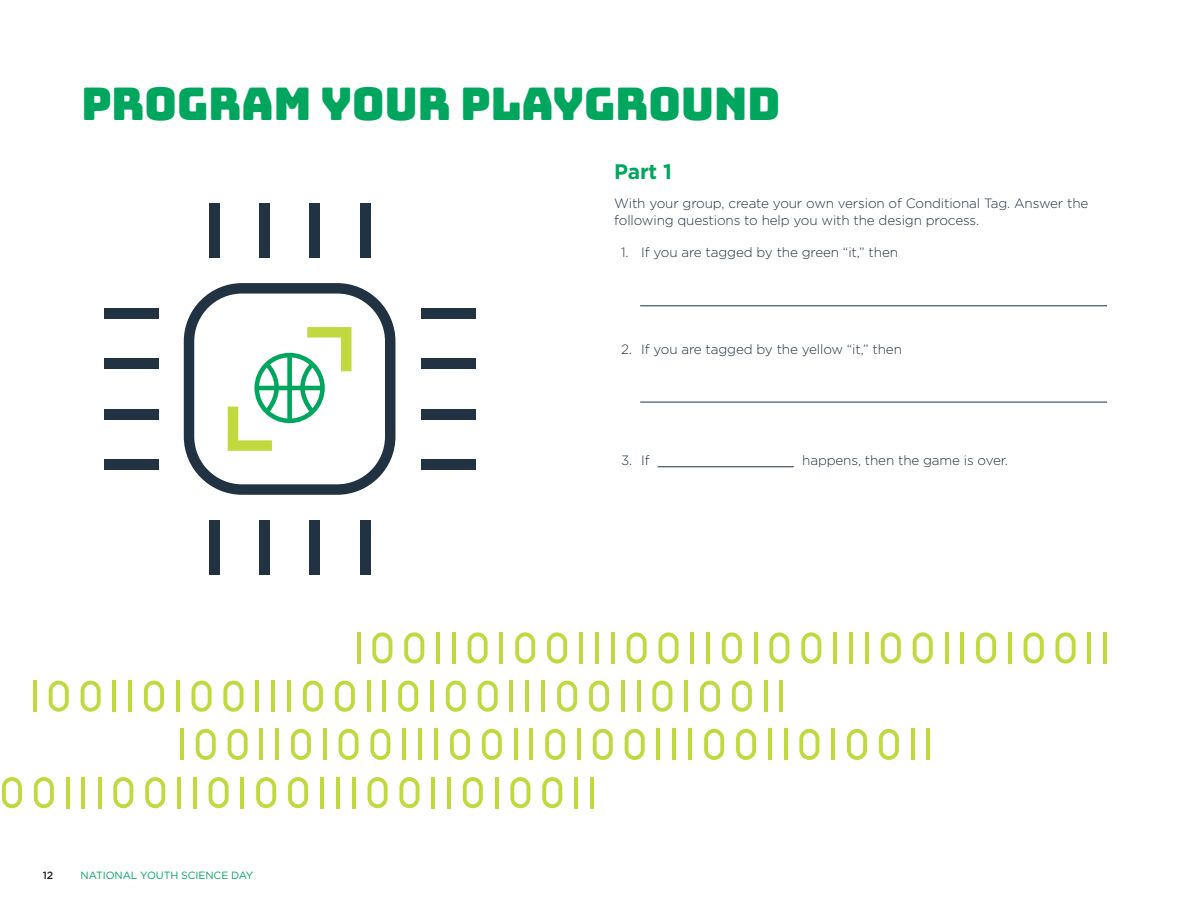
<style>
.page{position:relative;width:1188px;height:918px;background:#fff}
.page>*{position:absolute;margin:0;border:0;box-sizing:border-box;transform-origin:0 0}
.t1{font:45px "Bungee";letter-spacing:-.01em;color:#00a65d}
.t2{font:700 21px "Gotham";color:#00a65d}
.t3{font:300 13.5px/16.2px "Gotham";letter-spacing:-.01em;color:#213242}
.t4{font:10.5px "Gotham";letter-spacing:-.01em;color:#00a65d}
.t5{font:500 10.5px "Gotham";color:#231f20}
</style>
<div class="page">
<hr style="left:434px;top:729px;width:4px;height:31px;background:#c2d83f">
<hr style="left:514px;top:729px;width:4px;height:31px;background:#c2d83f">
<hr style="left:529px;top:729px;width:4px;height:31px;background:#c2d83f">
<hr style="left:657px;top:729px;width:3px;height:31px;background:#c2d83f">
<hr style="left:672px;top:729px;width:4px;height:31px;background:#c2d83f">
<hr style="left:577px;top:729px;width:4px;height:31px;background:#c2d83f">
<svg style="left:450px;top:729px;width:20px;height:31px"></svg>
<svg style="left:482px;top:729px;width:20px;height:31px"></svg>
<svg style="left:545px;top:729px;width:20px;height:31px"></svg>
<svg style="left:625px;top:729px;width:20px;height:31px"></svg>
<svg style="left:593px;top:729px;width:20px;height:31px"></svg>
<hr style="left:688px;top:729px;width:4px;height:31px;background:#c2d83f">
<hr style="left:768px;top:729px;width:4px;height:31px;background:#c2d83f">
<hr style="left:784px;top:729px;width:4px;height:31px;background:#c2d83f">
<hr style="left:911px;top:729px;width:4px;height:31px;background:#c2d83f">
<hr style="left:926px;top:729px;width:4px;height:31px;background:#c2d83f">
<hr style="left:831px;top:729px;width:4px;height:31px;background:#c2d83f">
<svg style="left:704px;top:729px;width:20px;height:31px"></svg>
<svg style="left:736px;top:729px;width:20px;height:31px"></svg>
<svg style="left:799px;top:729px;width:20px;height:31px"></svg>
<svg style="left:879px;top:729px;width:20px;height:31px"></svg>
<svg style="left:847px;top:729px;width:20px;height:31px"></svg>
<hr style="left:180px;top:729px;width:4px;height:31px;background:#c2d83f">
<hr style="left:259px;top:729px;width:4px;height:31px;background:#c2d83f">
<hr style="left:275px;top:729px;width:4px;height:31px;background:#c2d83f">
<hr style="left:402px;top:729px;width:4px;height:31px;background:#c2d83f">
<hr style="left:418px;top:729px;width:4px;height:31px;background:#c2d83f">
<hr style="left:323px;top:729px;width:4px;height:31px;background:#c2d83f">
<svg style="left:196px;top:729px;width:20px;height:31px"></svg>
<svg style="left:228px;top:729px;width:20px;height:31px"></svg>
<svg style="left:291px;top:729px;width:20px;height:31px"></svg>
<svg style="left:370px;top:729px;width:20px;height:31px"></svg>
<svg style="left:339px;top:729px;width:20px;height:31px"></svg>
<hr style="left:287px;top:681px;width:4px;height:31px;background:#c2d83f">
<hr style="left:367px;top:681px;width:4px;height:31px;background:#c2d83f">
<hr style="left:382px;top:681px;width:4px;height:31px;background:#c2d83f">
<hr style="left:510px;top:681px;width:3px;height:31px;background:#c2d83f">
<hr style="left:525px;top:681px;width:4px;height:31px;background:#c2d83f">
<hr style="left:430px;top:681px;width:4px;height:31px;background:#c2d83f">
<svg style="left:303px;top:681px;width:20px;height:31px"></svg>
<svg style="left:335px;top:681px;width:20px;height:31px"></svg>
<svg style="left:398px;top:681px;width:20px;height:31px"></svg>
<svg style="left:478px;top:681px;width:20px;height:31px"></svg>
<svg style="left:446px;top:681px;width:20px;height:31px"></svg>
<hr style="left:541px;top:681px;width:4px;height:31px;background:#c2d83f">
<hr style="left:621px;top:681px;width:4px;height:31px;background:#c2d83f">
<hr style="left:637px;top:681px;width:4px;height:31px;background:#c2d83f">
<hr style="left:764px;top:681px;width:4px;height:31px;background:#c2d83f">
<hr style="left:779px;top:681px;width:4px;height:31px;background:#c2d83f">
<hr style="left:684px;top:681px;width:4px;height:31px;background:#c2d83f">
<svg style="left:557px;top:681px;width:20px;height:31px"></svg>
<svg style="left:589px;top:681px;width:20px;height:31px"></svg>
<svg style="left:652px;top:681px;width:20px;height:31px"></svg>
<svg style="left:732px;top:681px;width:20px;height:31px"></svg>
<svg style="left:700px;top:681px;width:20px;height:31px"></svg>
<hr style="left:33px;top:681px;width:4px;height:31px;background:#c2d83f">
<hr style="left:112px;top:681px;width:4px;height:31px;background:#c2d83f">
<hr style="left:128px;top:681px;width:4px;height:31px;background:#c2d83f">
<hr style="left:255px;top:681px;width:4px;height:31px;background:#c2d83f">
<hr style="left:271px;top:681px;width:4px;height:31px;background:#c2d83f">
<hr style="left:176px;top:681px;width:4px;height:31px;background:#c2d83f">
<svg style="left:49px;top:681px;width:20px;height:31px"></svg>
<svg style="left:81px;top:681px;width:20px;height:31px"></svg>
<svg style="left:144px;top:681px;width:20px;height:31px"></svg>
<svg style="left:223px;top:681px;width:20px;height:31px"></svg>
<svg style="left:192px;top:681px;width:20px;height:31px"></svg>
<hr style="left:98px;top:777px;width:3px;height:31px;background:#c2d83f">
<hr style="left:177px;top:777px;width:4px;height:31px;background:#c2d83f">
<hr style="left:193px;top:777px;width:4px;height:31px;background:#c2d83f">
<hr style="left:320px;top:777px;width:4px;height:31px;background:#c2d83f">
<hr style="left:336px;top:777px;width:4px;height:31px;background:#c2d83f">
<hr style="left:240px;top:777px;width:4px;height:31px;background:#c2d83f">
<svg style="left:113px;top:777px;width:20px;height:31px"></svg>
<svg style="left:145px;top:777px;width:20px;height:31px"></svg>
<svg style="left:209px;top:777px;width:20px;height:31px"></svg>
<svg style="left:288px;top:777px;width:20px;height:31px"></svg>
<svg style="left:256px;top:777px;width:20px;height:31px"></svg>
<hr style="left:352px;top:777px;width:4px;height:31px;background:#c2d83f">
<hr style="left:431px;top:777px;width:4px;height:31px;background:#c2d83f">
<hr style="left:447px;top:777px;width:4px;height:31px;background:#c2d83f">
<hr style="left:574px;top:777px;width:4px;height:31px;background:#c2d83f">
<hr style="left:590px;top:777px;width:4px;height:31px;background:#c2d83f">
<hr style="left:495px;top:777px;width:4px;height:31px;background:#c2d83f">
<svg style="left:368px;top:777px;width:20px;height:31px"></svg>
<svg style="left:399px;top:777px;width:20px;height:31px"></svg>
<svg style="left:463px;top:777px;width:20px;height:31px"></svg>
<svg style="left:542px;top:777px;width:20px;height:31px"></svg>
<svg style="left:510px;top:777px;width:20px;height:31px"></svg>
<hr style="left:66px;top:777px;width:4px;height:31px;background:#c2d83f">
<hr style="left:81px;top:777px;width:4px;height:31px;background:#c2d83f">
<svg style="left:34px;top:777px;width:20px;height:31px"></svg>
<svg style="left:2px;top:777px;width:20px;height:31px"></svg>
<hr style="left:611px;top:632px;width:4px;height:32px;background:#c2d83f">
<hr style="left:690px;top:632px;width:4px;height:32px;background:#c2d83f">
<hr style="left:706px;top:632px;width:4px;height:32px;background:#c2d83f">
<hr style="left:833px;top:632px;width:4px;height:32px;background:#c2d83f">
<hr style="left:849px;top:632px;width:4px;height:32px;background:#c2d83f">
<hr style="left:754px;top:632px;width:4px;height:32px;background:#c2d83f">
<svg style="left:627px;top:632px;width:20px;height:32px"></svg>
<svg style="left:658px;top:632px;width:21px;height:32px"></svg>
<svg style="left:722px;top:632px;width:20px;height:32px"></svg>
<svg style="left:801px;top:632px;width:20px;height:32px"></svg>
<svg style="left:769px;top:632px;width:20px;height:32px"></svg>
<hr style="left:865px;top:632px;width:4px;height:32px;background:#c2d83f">
<hr style="left:945px;top:632px;width:3px;height:32px;background:#c2d83f">
<hr style="left:960px;top:632px;width:4px;height:32px;background:#c2d83f">
<hr style="left:1087px;top:632px;width:4px;height:32px;background:#c2d83f">
<hr style="left:1103px;top:632px;width:4px;height:32px;background:#c2d83f">
<hr style="left:1008px;top:632px;width:4px;height:32px;background:#c2d83f">
<svg style="left:881px;top:632px;width:20px;height:32px"></svg>
<svg style="left:913px;top:632px;width:20px;height:32px"></svg>
<svg style="left:976px;top:632px;width:20px;height:32px"></svg>
<svg style="left:1056px;top:632px;width:20px;height:32px"></svg>
<svg style="left:1024px;top:632px;width:20px;height:32px"></svg>
<hr style="left:357px;top:632px;width:4px;height:32px;background:#c2d83f">
<hr style="left:436px;top:632px;width:4px;height:32px;background:#c2d83f">
<hr style="left:452px;top:632px;width:4px;height:32px;background:#c2d83f">
<hr style="left:579px;top:632px;width:4px;height:32px;background:#c2d83f">
<hr style="left:595px;top:632px;width:4px;height:32px;background:#c2d83f">
<hr style="left:499px;top:632px;width:4px;height:32px;background:#c2d83f">
<svg style="left:372px;top:632px;width:20px;height:32px"></svg>
<svg style="left:404px;top:632px;width:20px;height:32px"></svg>
<svg style="left:468px;top:632px;width:20px;height:32px"></svg>
<svg style="left:547px;top:632px;width:20px;height:32px"></svg>
<svg style="left:515px;top:632px;width:20px;height:32px"></svg>
<hr style="left:640px;top:305px;width:467px;height:1px;background:#213242">
<hr style="left:640px;top:402px;width:467px;height:1px;background:#213242">
<hr style="left:658px;top:466px;width:136px;height:1px;background:#213242">
<svg style="left:184px;top:283px;width:211px;height:212px"></svg>
<div style="left:209px;top:204px;width:10px;height:54px;background:#213242"></div>
<div style="left:360px;top:204px;width:10px;height:54px;background:#213242"></div>
<div style="left:310px;top:204px;width:10px;height:54px;background:#213242"></div>
<div style="left:259px;top:204px;width:11px;height:54px;background:#213242"></div>
<div style="left:209px;top:520px;width:10px;height:55px;background:#213242"></div>
<div style="left:360px;top:520px;width:10px;height:55px;background:#213242"></div>
<div style="left:310px;top:520px;width:10px;height:55px;background:#213242"></div>
<div style="left:259px;top:520px;width:11px;height:55px;background:#213242"></div>
<div style="left:421px;top:308px;width:54px;height:11px;background:#213242"></div>
<div style="left:421px;top:459px;width:54px;height:11px;background:#213242"></div>
<div style="left:421px;top:409px;width:54px;height:10px;background:#213242"></div>
<div style="left:421px;top:359px;width:54px;height:10px;background:#213242"></div>
<div style="left:104px;top:308px;width:54px;height:11px;background:#213242"></div>
<div style="left:104px;top:459px;width:54px;height:11px;background:#213242"></div>
<div style="left:104px;top:409px;width:54px;height:10px;background:#213242"></div>
<div style="left:104px;top:359px;width:54px;height:10px;background:#213242"></div>
<svg style="left:228px;top:327px;width:123px;height:124px"></svg>
<h1 class="t1" style="left:81px;top:78px;width:701px">PROGRAM YOUR PLAYGROUND</h1>
<h2 class="t2" style="left:614px;top:157px;width:59px">Part 1</h2>
<p class="t3" style="left:614px;top:195px;width:476px">With your group, create your own version of Conditional Tag. Answer the following questions to help you with the design process.</p>
<p class="t3" style="left:621px;top:244px;width:279px">1. If you are tagged by the green “it,” then</p>
<p class="t3" style="left:621px;top:341px;width:282px">2. If you are tagged by the yellow “it,” then</p>
<p class="t5" style="left:43px;top:868px;width:12px">12</p>
<p class="t4" style="left:81px;top:868px;width:174px">NATIONAL YOUTH SCIENCE DAY</p>
<p class="t3" style="left:621px;top:452px;width:30px">3. If</p>
<p class="t3" style="left:802px;top:452px;width:207px">happens, then the game is over.</p>
</div>
